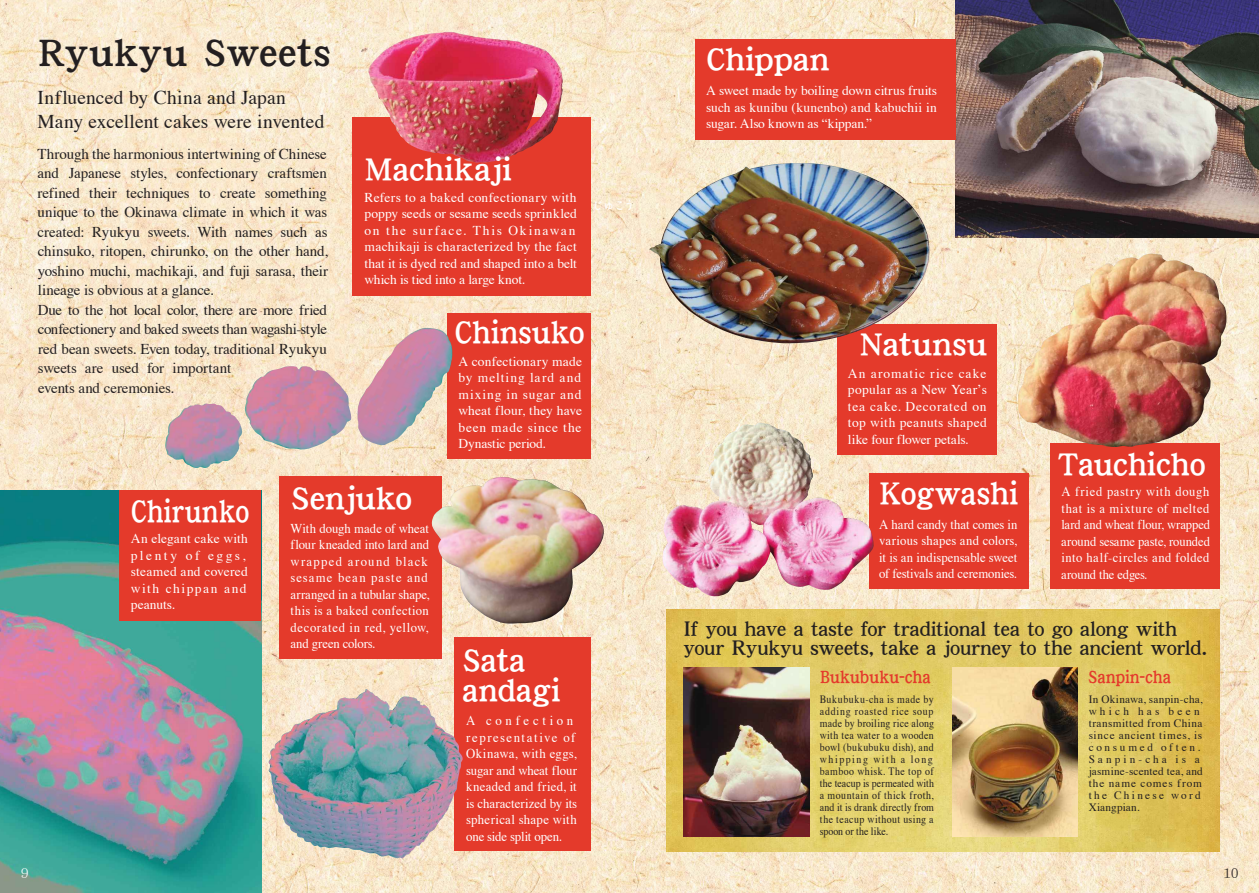
<style>
.page{position:relative;width:1259px;height:893px;background:#fff}
.page>*{position:absolute;margin:0;border:0;box-sizing:border-box;transform-origin:0 0}
.t1{font:45px "DFK Kai Sho A W5 90 pv RKSJ H";letter-spacing:-.005em;color:#231f20}
.t2{font:37.5px/30px "DFK Kai Sho A W5 90 pv RKSJ H";letter-spacing:-.02em;color:#fff}
.t3{font:37.5px "DFK Kai Sho A W5 90 pv RKSJ H";letter-spacing:-.02em;color:#fff;scale:.96 1}
.t4{font:37.5px "DFK Kai Sho A W5 90 pv RKSJ H";letter-spacing:-.02em;color:#fff;scale:.95 1}
.t5{font:37.5px "DFK Kai Sho A W5 90 pv RKSJ H";letter-spacing:-.02em;color:#fff;scale:.84 1}
.t6{font:37.5px "DFK Kai Sho A W5 90 pv RKSJ H";letter-spacing:-.02em;color:#fff;scale:.93 1}
.t7{font:25.5px "dejima mincho";color:#fff}
.t8{font:21px "DFK Kai Sho A W5 90 pv RKSJ H";letter-spacing:-.015em;color:#e43a2b;scale:.88 1}
.t9{font:19.5px/19.5px "DF Kai Sho W9 90 pv RKSJ H";letter-spacing:.005em;color:#231f20}
.t10{font:19.5px/24px "Times";letter-spacing:.005em;color:#231f20}
.t11{font:15px/19.5px "Times";letter-spacing:-.01em;color:#231f20}
.t12{font:13.5px/16.5px "Times";letter-spacing:.01em;color:#fff;text-align:justify}
.t13{font:13.5px/16.5px "Times";letter-spacing:.01em;color:#fff;text-align:justify;scale:.94 1}
.t14{font:13.5px/16.5px "Times";letter-spacing:.01em;color:#fff;scale:.95 1}
.t15{font:13.5px/16.5px "Times";letter-spacing:.01em;color:#fff;text-align:justify;scale:.93 1}
.t16{font:13.5px/16.5px "Times";letter-spacing:.03em;color:#fff}
.t17{font:13.5px "DF Kai Sho W5 90 pv RKSJ H";color:#231f20}
.t18{font:13.5px "DF Kai Sho W5 90 pv RKSJ H";color:#fff}
.t19{font:12px "dejima mincho";letter-spacing:-.085em;color:#fff}
.t20{font:11.25px/12px "Times";letter-spacing:.04em;color:#231f20;scale:.88 1}
.t21{font:11.25px/12px "Times";letter-spacing:.06em;color:#231f20}
</style>
<div class="page">
<img style="left:0;top:0;width:1259px;height:893px">
<img style="left:955px;top:0;width:304px;height:238px">
<img style="left:0;top:490px;width:261px;height:403px">
<img style="left:667px;top:610px;width:552px;height:241px">
<img style="left:684px;top:667px;width:125px;height:169px">
<img style="left:952px;top:667px;width:126px;height:169px">
<div style="left:837px;top:324px;width:159px;height:131px;background:#e43a2b"></div>
<img style="left:649px;top:163px;width:280px;height:180px">
<div style="left:695px;top:39px;width:260px;height:101px;background:#e43a2b"></div>
<div style="left:1050px;top:443px;width:169px;height:146px;background:#e43a2b"></div>
<img style="left:1017px;top:254px;width:209px;height:193px">
<div style="left:869px;top:473px;width:159px;height:116px;background:#e43a2b"></div>
<div style="left:352px;top:117px;width:238px;height:178px;background:#e43a2b"></div>
<img style="left:367px;top:32px;width:196px;height:131px">
<div style="left:447px;top:313px;width:143px;height:146px;background:#e43a2b"></div>
<div style="left:279px;top:476px;width:163px;height:183px;background:#e43a2b"></div>
<div style="left:454px;top:638px;width:136px;height:213px;background:#e43a2b"></div>
<img style="left:431px;top:477px;width:174px;height:147px">
<div style="left:119px;top:490px;width:142px;height:130px;background:#e43a2b"></div>
<img style="left:662px;top:423px;width:212px;height:175px">
<img style="left:268px;top:689px;width:112px;height:168px">
<img style="left:357px;top:328px;width:96px;height:117px">
<img style="left:165px;top:366px;width:187px;height:102px">
<h1 class="t1" style="left:37px;top:29px;width:295px">Ryukyu Sweets</h1>
<h3 class="t10" style="left:37px;top:83px;width:289px">Influenced by China and Japan<br>Many excellent cakes were invented</h3>
<p class="t11" style="left:37px;top:143px;width:292px">Through the harmonious intertwining of Chinese and Japanese styles, confectionary craftsmen refined their techniques to create something unique to the Okinawa climate in which it was created: Ryukyu sweets. With names such as chinsuko, ritopen, chirunko, on the other hand, yoshino muchi, machikaji, and fuji sarasa, their lineage is obvious at a glance.<br>Due to the hot local color, there are more fried confectionery and baked sweets than wagashi-style red bean sweets. Even today, traditional Ryukyu sweets are used for important<br>events and ceremonies.</p>
<h2 class="t2" style="left:364px;top:153px;width:149px">Machikaji</h2>
<p class="t12" style="left:364px;top:188px;width:214px">Refers to a baked confectionary with poppy seeds or sesame seeds sprinkled on the surface. This Okinawan machikaji is characterized by the fact that it is dyed red and shaped into a belt which is tied into a large knot.</p>
<p class="t19" style="left:569px;top:199px;width:67px">せんじゅこう</p>
<h2 class="t6" style="left:454px;top:313px;width:142px">Chinsuko</h2>
<p class="t12" style="left:458px;top:352px;width:125px">A confectionary made by melting lard and mixing in sugar and wheat flour, they have been made since the Dynastic period.</p>
<h2 class="t5" style="left:131px;top:491px;width:143px">Chirunko</h2>
<p class="t16" style="left:131px;top:529px;width:119px">An elegant cake with plenty of eggs, steamed and covered with chippan and peanuts.</p>
<h2 class="t2" style="left:290px;top:482px;width:124px">Senjuko</h2>
<p class="t13" style="left:290px;top:519px;width:149px">With dough made of wheat flour kneaded into lard and wrapped around black sesame bean paste and arranged in a tubular shape, this is a baked confection decorated in red, yellow, and green colors.</p>
<h2 class="t2" style="left:462px;top:644px;width:100px">Sata andagi</h2>
<p class="t14" style="left:466px;top:711px;width:118px">A confection representative of<br>Okinawa, with eggs, sugar and wheat flour kneaded and fried, it is characterized by its spherical shape with one side split open.</p>
<h2 class="t2" style="left:706px;top:44px;width:126px">Chippan</h2>
<p class="t12" style="left:706px;top:81px;width:232px">A sweet made by boiling down citrus fruits such as kunibu (kunenbo) and kabuchii in sugar. Also known as “kippan.”</p>
<h2 class="t2" style="left:859px;top:329px;width:130px">Natunsu</h2>
<p class="t12" style="left:848px;top:364px;width:141px">An aromatic rice cake popular as a New Year’s tea cake. Decorated on top with peanuts shaped like four flower petals.</p>
<h2 class="t4" style="left:879px;top:474px;width:148px">Kogwashi</h2>
<p class="t13" style="left:879px;top:515px;width:149px">A hard candy that comes in various shapes and colors, it is an indispensable sweet of festivals and ceremonies.</p>
<h3 class="t7" style="left:1057px;top:450px;width:80px">闘鶏餃</h3>
<p class="t15" style="left:1061px;top:482px;width:162px">A fried pastry with dough that is a mixture of melted lard and wheat flour, wrapped around sesame paste, rounded into half-circles and folded around the edges.</p>
<h2 class="t3" style="left:1057px;top:445px;width:156px">Tauchicho</h2>
<h3 class="t9" style="left:683px;top:619px;width:524px">If you have a taste for traditional tea to go along with your Ryukyu sweets, take a journey to the ancient world.</h3>
<p class="t20" style="left:819px;top:692px;width:131px">Bukubuku-cha is made by adding roasted rice soup made by broiling rice along with tea water to a wooden bowl (bukubuku dish), and whipping with a long bamboo whisk. The top of the teacup is permeated with a mountain of thick froth, and it is drank directly from the teacup without using a spoon or the like.</p>
<p class="t21" style="left:1088px;top:692px;width:116px">In Okinawa, sanpin-cha, which has been transmitted from China since ancient times, is consumed often.<br>Sanpin-cha is a jasmine-scented tea, and the name comes from the Chinese word<br>Xiangpian.</p>
<h3 class="t8" style="left:820px;top:666px;width:128px">Bukubuku-cha</h3>
<h3 class="t8" style="left:1088px;top:666px;width:96px">Sanpin-cha</h3>
<p class="t18" style="left:20px;top:866px;width:10px">9</p>
<p class="t17" style="left:1223px;top:866px;width:18px">10</p>
</div>
